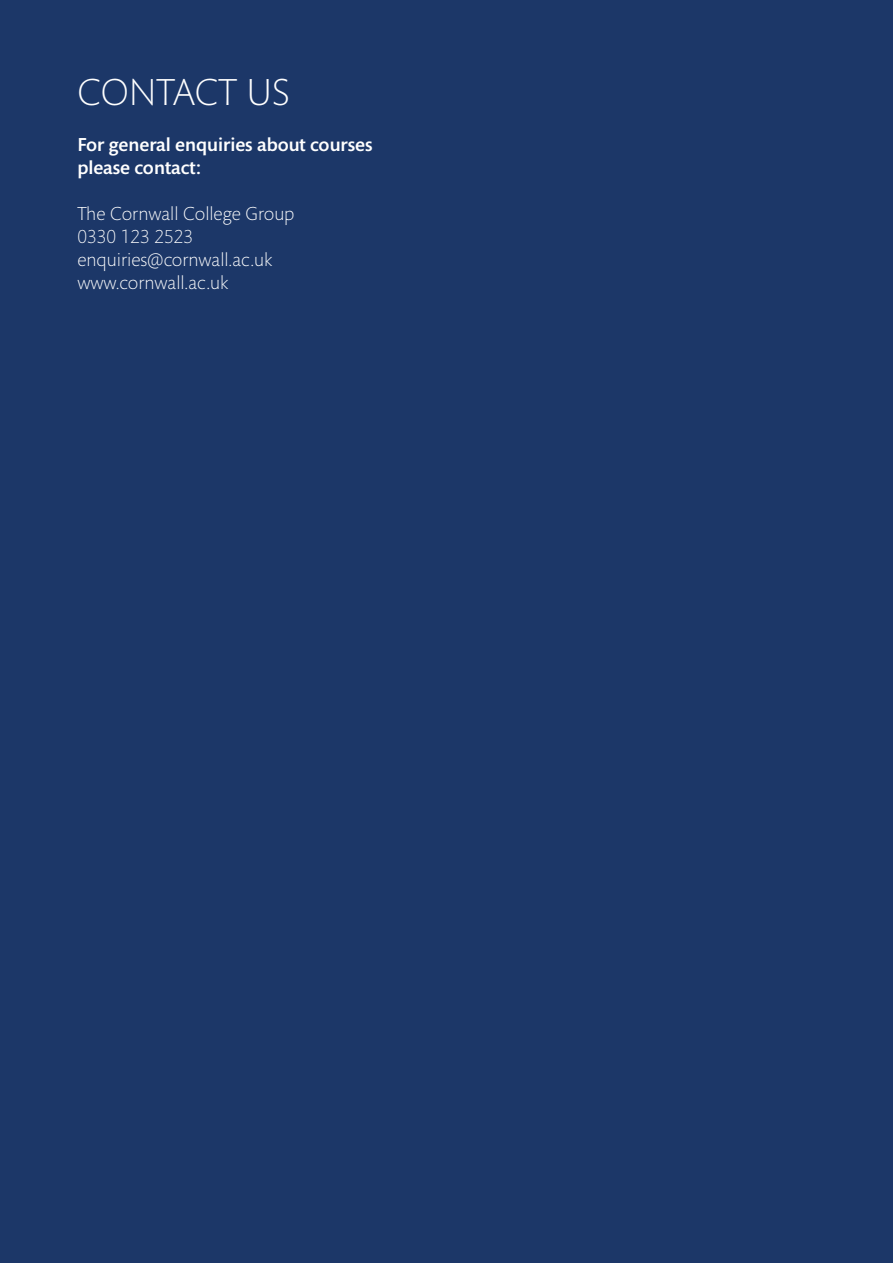
<style>
.page{position:relative;width:893px;height:1263px;background:#1c3768}
.page>*{position:absolute;margin:0;border:0;box-sizing:border-box;transform-origin:0 0}
.t1{font:300 38.25px "Mundo Sans";color:#fff}
.t2{font:300 19.2px/23px "Mundo Sans";color:#fff}
.t3{font:500 19.2px/23px "Mundo Sans";color:#fff}
</style>
<div class="page">
<h1 class="t1" style="left:77px;top:72px;width:214px">CONTACT US</h1>
<p class="t3" style="left:77px;top:133px;width:297px">For general enquiries about courses please contact:</p>
<p class="t2" style="left:77px;top:202px;width:219px">The Cornwall College Group<br>0330 123 2523 enquiries@cornwall.ac.uk www.cornwall.ac.uk</p>
</div>
